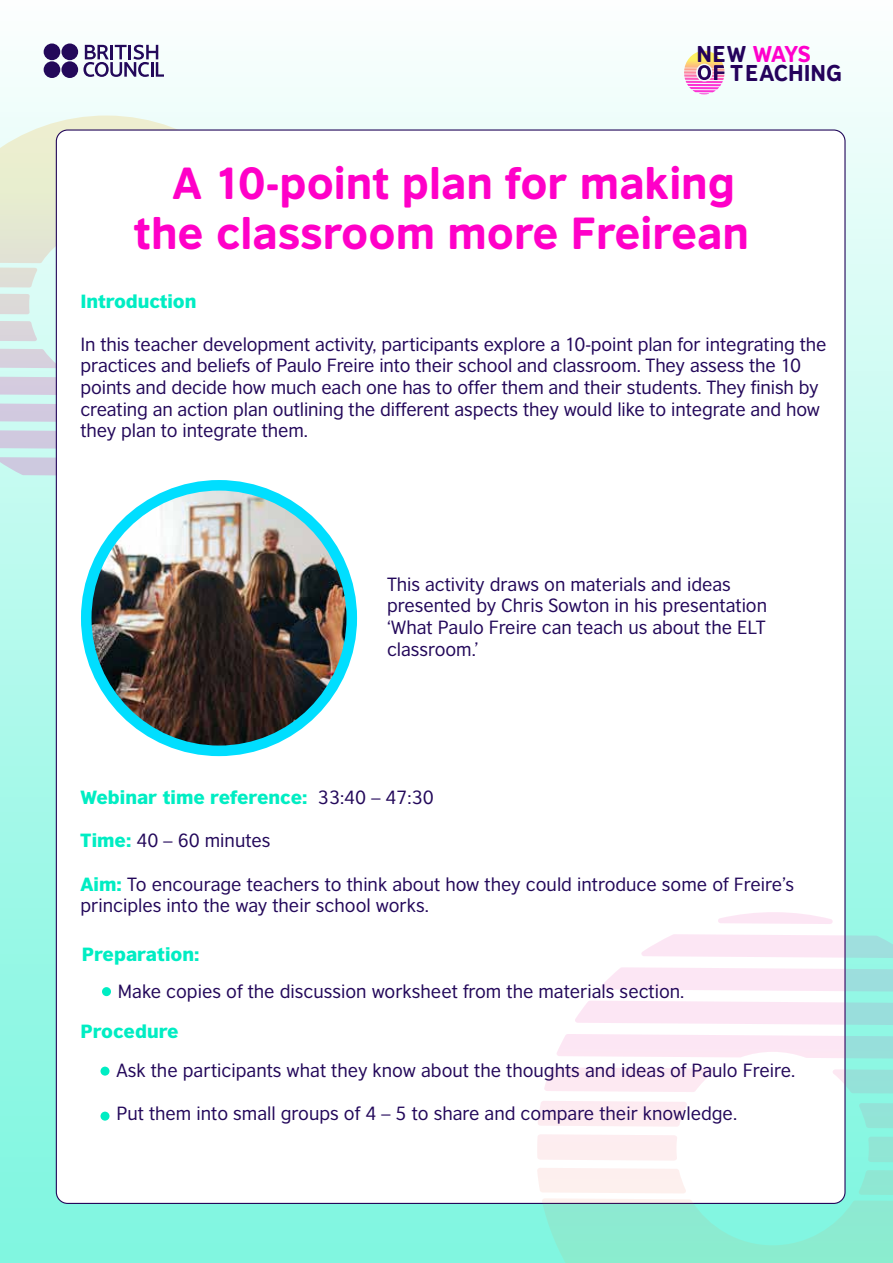
<style>
.page{position:relative;width:893px;height:1263px;background:#fff}
.page>*{position:absolute;margin:0;border:0;box-sizing:border-box;transform-origin:0 0}
.t1{font:42.45px/50.8px "British Council Sans Headline";color:#ff00c8;text-align:center}
.t2{font:21.6px/18.5px "British Council Sans Headline";color:#24025b}
.t3{font:18px/21.6px "British Council Sans";color:#23085a}
.t4{font:900 18px "British Council Sans";color:#00edc3}
.s1{color:#f0c}
.s2{font-weight:400;color:#23085a}
.s3{font-weight:900;color:#00edc3}
</style>
<div class="page">
<div style="left:0;top:0;width:893px;height:1263px;background:linear-gradient(to bottom,#f8fefd,#79f6de)"></div>
<svg style="left:0;top:430px;width:56px;height:20px"></svg>
<svg style="left:0;top:457px;width:56px;height:19px"></svg>
<svg style="left:0;top:116px;width:295px;height:254px;background:#e0e9dd"></svg>
<svg style="left:0;top:403px;width:56px;height:20px"></svg>
<svg style="left:0;top:376px;width:56px;height:20px"></svg>
<svg style="left:83px;top:45px;width:81px;height:32px"></svg>
<div style="left:44px;top:61px;width:16px;height:17px;background:#23095a;border-radius:50%"></div>
<div style="left:61px;top:61px;width:17px;height:17px;background:#23095a;border-radius:50%"></div>
<div style="left:44px;top:43px;width:16px;height:17px;background:#23095a;border-radius:50%"></div>
<div style="left:61px;top:43px;width:17px;height:17px;background:#23095a;border-radius:50%"></div>
<div style="left:56px;top:130px;width:789px;height:1073px;background:#fff;border-radius:11px"></div>
<svg style="left:601px;top:967px;width:292px;height:25px;background:#ebe7f1"></svg>
<svg style="left:544px;top:1067px;width:170px;height:25px;background:#fdebf3"></svg>
<svg style="left:833px;top:1069px;width:60px;height:25px"></svg>
<svg style="left:641px;top:934px;width:252px;height:24px;background:#e9e6f0"></svg>
<svg style="left:537px;top:1101px;width:356px;height:162px"></svg>
<svg style="left:575px;top:1000px;width:318px;height:25px;background:#ece7f1"></svg>
<svg style="left:557px;top:1034px;width:336px;height:25px;background:#ede8f1"></svg>
<svg style="left:718px;top:912px;width:115px;height:12px"></svg>
<svg style="left:684px;top:51px;width:40px;height:43px"></svg>
<div style="left:102px;top:987px;width:9px;height:9px;background:#00edc3;border-radius:50%"></div>
<div style="left:100px;top:1067px;width:10px;height:9px;background:#00edc3;border-radius:50%"></div>
<div style="left:100px;top:1112px;width:10px;height:9px;background:#00edc3;border-radius:50%"></div>
<img style="left:86px;top:485px;width:266px;height:266px;border-radius:133px">
<div style="left:81px;top:480px;width:276px;height:276px;border:11px solid #00deff;border-radius:50%"></div>
<p class="t2" style="left:730px;top:44px;width:113px;text-indent:-34px">NEW <span class="s1">WAYS<br></span>TEACHING</p>
<h1 class="t1" style="left:134px;top:155px;width:617px">A 10-point plan for making the classroom more Freirean</h1>
<p class="t4" style="left:80px;top:284px;width:117px">Introduction</p>
<p class="t3" style="left:80px;top:332px;width:747px">In this teacher development activity, participants explore a 10-point plan for integrating the practices and beliefs of Paulo Freire into their school and classroom. They assess the 10 points and decide how much each one has to offer them and their students. They finish by creating an action plan outlining the different aspects they would like to integrate and how they plan to integrate them.</p>
<p class="t3" style="left:387px;top:572px;width:382px">This activity draws on materials and ideas presented by Chris Sowton in his presentation ‘What Paulo Freire can teach us about the ELT classroom.’</p>
<p class="t4" style="left:80px;top:781px;width:355px">Webinar time reference: <span class="s2">33:40 – 47:30</span></p>
<p class="t3" style="left:80px;top:828px;width:192px"><span class="s3">Time:</span> 40 – 60 minutes</p>
<p class="t3" style="left:80px;top:871px;width:715px"><span class="s3">Aim:</span> To encourage teachers to think about how they could introduce some of Freire’s principles into the way their school works.</p>
<p class="t4" style="left:82px;top:937px;width:119px">Preparation:</p>
<p class="t3" style="left:118px;top:979px;width:568px">Make copies of the discussion worksheet from the materials section.</p>
<p class="t4" style="left:80px;top:1014px;width:100px">Procedure</p>
<p class="t3" style="left:116px;top:1058px;width:680px">Ask the participants what they know about the thoughts and ideas of Paulo Freire.</p>
<p class="t3" style="left:116px;top:1101px;width:622px">Put them into small groups of 4 – 5 to share and compare their knowledge.</p>
</div>
